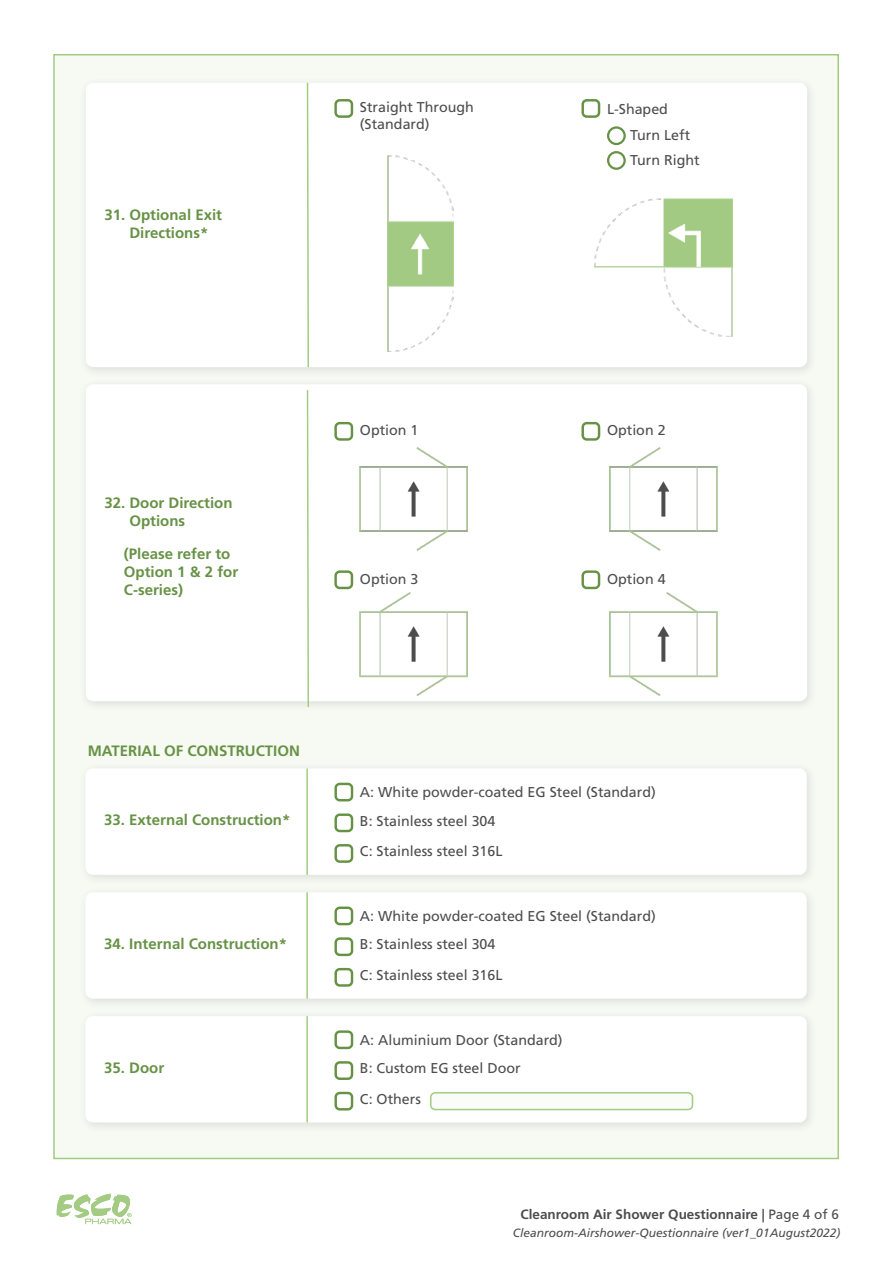
<style>
.page{position:relative;width:893px;height:1263px;background:#fff}
.page>*{position:absolute;margin:0;border:0;box-sizing:border-box;transform-origin:0 0}
.t1{font:700 15px "Frutiger LT Std";color:#679246}
.t2{font:14.25px/17.1px "Frutiger LT Std";color:#4d4d4f}
.t3{font:700 13.5px "Frutiger LT Std";color:#4d4c4f}
.t4{font:italic 12px "Frutiger LT Std";color:#4d4c4f}
.s1{font-weight:400}
</style>
<div class="page">
<svg style="left:57px;top:1194px;width:74px;height:30px"></svg>
<div style="left:53px;top:54px;width:786px;height:1105px;background:#f6faf3;border:2px solid #a3cc81"></div>
<div style="left:79px;top:77px;width:738px;height:301px;background:#f2f5ef"></div>
<div style="left:86px;top:83px;width:721px;height:284px;background:#fff;border-radius:8px"></div>
<div style="left:79px;top:378px;width:738px;height:334px;background:#f1f5ee"></div>
<div style="left:86px;top:384px;width:721px;height:317px;background:#fff;border-radius:8px"></div>
<svg style="left:306px;top:82px;width:4px;height:287px"></svg>
<svg style="left:306px;top:390px;width:4px;height:317px"></svg>
<div style="left:334px;top:99px;width:19px;height:19px;border:2px solid #679246;border-radius:4px"></div>
<div style="left:334px;top:422px;width:19px;height:19px;border:2px solid #679246;border-radius:4px"></div>
<div style="left:334px;top:570px;width:19px;height:19px;border:2px solid #679246;border-radius:4px"></div>
<div style="left:581px;top:422px;width:19px;height:19px;border:2px solid #679246;border-radius:4px"></div>
<div style="left:581px;top:570px;width:19px;height:19px;border:2px solid #679246;border-radius:4px"></div>
<div style="left:581px;top:99px;width:19px;height:19px;border:2px solid #679246;border-radius:4px"></div>
<div style="left:607px;top:126px;width:19px;height:19px;border:2px solid #679246;border-radius:50%"></div>
<div style="left:607px;top:151px;width:19px;height:19px;border:2px solid #679246;border-radius:50%"></div>
<img style="left:595px;top:199px;width:137px;height:137px">
<img style="left:388px;top:156px;width:65px;height:195px">
<img style="left:360px;top:448px;width:107px;height:103px">
<img style="left:360px;top:593px;width:107px;height:102px">
<img style="left:610px;top:448px;width:107px;height:103px">
<img style="left:610px;top:593px;width:107px;height:102px">
<div style="left:79px;top:763px;width:738px;height:122px;background:#f0f4ed"></div>
<div style="left:85px;top:768px;width:722px;height:107px;background:#fff;border-radius:8px"></div>
<div style="left:334px;top:783px;width:19px;height:18px;border:2px solid #679246;border-radius:4px"></div>
<div style="left:334px;top:813px;width:19px;height:19px;border:2px solid #679246;border-radius:4px"></div>
<div style="left:334px;top:844px;width:19px;height:19px;border:2px solid #679246;border-radius:4px"></div>
<hr style="left:306px;top:768px;width:2px;height:107px;background:#a3cc81">
<div style="left:79px;top:886px;width:738px;height:123px;background:#4d4d4f;opacity:.15"></div>
<div style="left:85px;top:892px;width:722px;height:107px;background:#fff;border-radius:8px"></div>
<div style="left:334px;top:906px;width:19px;height:19px;border:2px solid #679246;border-radius:4px"></div>
<div style="left:334px;top:937px;width:19px;height:19px;border:2px solid #679246;border-radius:4px"></div>
<div style="left:334px;top:968px;width:19px;height:19px;border:2px solid #679246;border-radius:4px"></div>
<hr style="left:306px;top:892px;width:2px;height:107px;background:#a3cc81">
<div style="left:79px;top:1010px;width:738px;height:123px;background:#4d4d4f;opacity:.15"></div>
<div style="left:85px;top:1016px;width:722px;height:106px;background:#fff;border-radius:8px"></div>
<div style="left:334px;top:1030px;width:19px;height:19px;border:2px solid #679246;border-radius:4px"></div>
<div style="left:334px;top:1061px;width:19px;height:19px;border:2px solid #679246;border-radius:4px"></div>
<div style="left:334px;top:1092px;width:19px;height:18px;border:2px solid #679246;border-radius:4px"></div>
<hr style="left:306px;top:1016px;width:2px;height:106px;background:#a3cc81">
<div style="left:431px;top:1093px;width:261px;height:16px;background:#f9fcf8;border-radius:4px"></div>
<div style="left:430px;top:1092px;width:263px;height:18px;border:2px solid #a3cc81;border-radius:4px"></div>
<p class="t1" style="left:104px;top:206px;width:119px">31. Optional Exit</p>
<p class="t1" style="left:129px;top:224px;width:80px">Directions*</p>
<p class="t2" style="left:360px;top:99px;width:116px">Straight Through (Standard)</p>
<p class="t2" style="left:607px;top:100px;width:62px">L-Shaped</p>
<p class="t2" style="left:630px;top:127px;width:61px">Turn Left</p>
<p class="t2" style="left:630px;top:151px;width:71px">Turn Right</p>
<p class="t1" style="left:104px;top:494px;width:130px">32. Door Direction</p>
<p class="t1" style="left:129px;top:512px;width:57px">Options</p>
<p class="t1" style="left:124px;top:545px;width:108px">(Please refer to</p>
<p class="t1" style="left:124px;top:563px;width:116px">Option 1 &amp; 2 for</p>
<p class="t1" style="left:124px;top:581px;width:61px">C-series)</p>
<p class="t1" style="left:88px;top:742px;width:214px">MATERIAL OF CONSTRUCTION</p>
<p class="t1" style="left:104px;top:811px;width:188px">33. External Construction*</p>
<p class="t1" style="left:104px;top:935px;width:184px">34. Internal Construction*</p>
<p class="t1" style="left:104px;top:1059px;width:62px">35. Door</p>
<p class="t2" style="left:360px;top:422px;width:60px">Option 1</p>
<p class="t2" style="left:360px;top:570px;width:60px">Option 3</p>
<p class="t2" style="left:607px;top:422px;width:60px">Option 2</p>
<p class="t2" style="left:607px;top:570px;width:60px">Option 4</p>
<p class="t2" style="left:360px;top:784px;width:297px">A: White powder-coated EG Steel (Standard)</p>
<p class="t2" style="left:360px;top:812px;width:137px">B: Stainless steel 304</p>
<p class="t2" style="left:360px;top:843px;width:144px">C: Stainless steel 316L</p>
<p class="t2" style="left:360px;top:908px;width:297px">A: White powder-coated EG Steel (Standard)</p>
<p class="t2" style="left:360px;top:936px;width:137px">B: Stainless steel 304</p>
<p class="t2" style="left:360px;top:966px;width:144px">C: Stainless steel 316L</p>
<p class="t2" style="left:360px;top:1031px;width:204px">A: Aluminium Door (Standard)</p>
<p class="t2" style="left:360px;top:1060px;width:162px">B: Custom EG steel Door</p>
<p class="t2" style="left:360px;top:1090px;width:62px">C: Others</p>
<p class="t3" style="left:521px;top:1206px;width:320px">Cleanroom Air Shower Questionnaire | <span class="s1">Page 4 of 6</span></p>
<p class="t4" style="left:513px;top:1225px;width:329px">Cleanroom-Airshower-Questionnaire (ver1_01August2022)</p>
</div>
